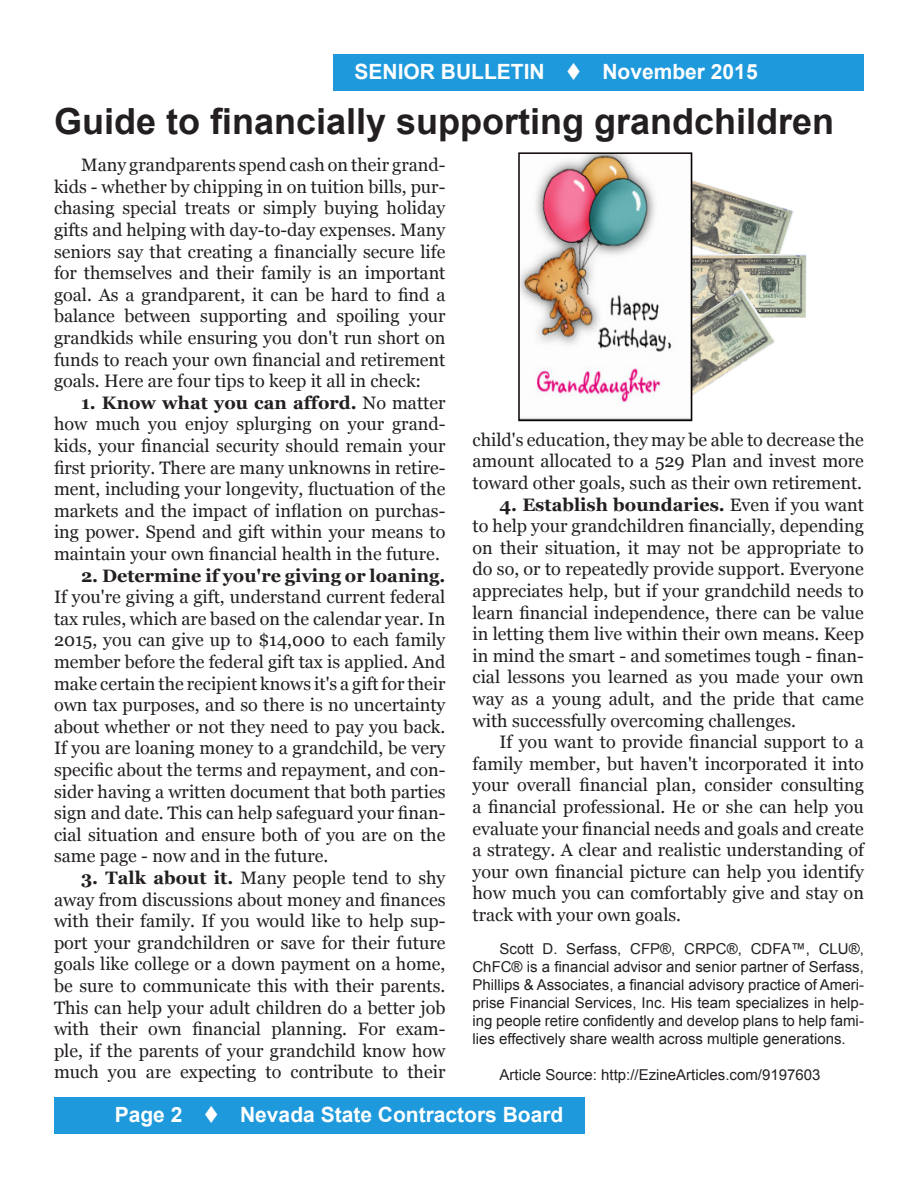
<style>
.page{position:relative;width:918px;height:1188px;background:#fff}
.page>*{position:absolute;margin:0;border:0;box-sizing:border-box;transform-origin:0 0}
.t1{font:700 36px "Arial";color:#231f20}
.t2{font:700 21px "Arial";color:#fff}
.body_copy{font:18px/21.6px "Georgia";color:#231f20;text-align:justify}
.body_copy-2{font:15px/18px "Arial";color:#231f20;text-align:justify}
.s1{font-weight:700}
</style>
<div class="page">
<div style="left:54px;top:1097px;width:531px;height:37px;background:#1e99dc"></div>
<div style="left:333px;top:54px;width:531px;height:37px;background:#1e99dc"></div>
<img style="left:692px;top:168px;width:102px;height:87px">
<img style="left:692px;top:255px;width:115px;height:63px">
<img style="left:692px;top:288px;width:84px;height:133px">
<img style="left:521px;top:155px;width:153px;height:249px">
<div style="left:518px;top:152px;width:174px;height:269px;border:2px solid #070100"></div>
<p class="t2" style="left:355px;top:58px;width:405px">SENIOR BULLETIN ▼ November 2015</p>
<p class="t1" style="left:54px;top:98px;width:782px">Guide to financially supporting grandchildren</p>
<p class="body_copy" style="left:54px;top:155px;width:393px;text-indent:27px">Many grandparents spend cash on their grand&shy;kids - whether by chipping in on tuition bills, pur&shy;chasing special treats or simply buying holiday gifts and helping with day-to-day expenses. Many seniors say that creating a financially secure life for themselves and their family is an important goal. As a grandparent, it can be hard to find a balance between supporting and spoiling your grandkids while ensuring you don't run short on funds to reach your own financial and retirement goals. Here are four tips to keep it all in check:</p>
<p class="body_copy" style="left:54px;top:392px;width:393px;text-indent:27px"><span class="s1">1. Know what you can afford.</span> No matter how much you enjoy splurging on your grand&shy;kids, your financial security should remain your first priority. There are many unknowns in retire&shy;ment, including your longevity, fluctuation of the markets and the impact of inflation on purchas&shy;ing power. Spend and gift within your means to maintain your own financial health in the future.</p>
<p class="body_copy" style="left:54px;top:565px;width:393px;text-indent:27px"><span class="s1">2. Determine if you're giving or loaning.<br></span>If you're giving a gift, understand current federal tax rules, which are based on the calendar year. In 2015, you can give up to $14,000 to each family member before the federal gift tax is applied. And make certain the recipient knows it's a gift for their own tax purposes, and so there is no uncertainty about whether or not they need to pay you back.<br>If you are loaning money to a grandchild, be very specific about the terms and repayment, and con&shy;sider having a written document that both parties sign and date. This can help safeguard your finan&shy;cial situation and ensure both of you are on the same page - now and in the future.</p>
<p class="body_copy" style="left:54px;top:867px;width:393px;text-indent:27px"><span class="s1">3. Talk about it.</span> Many people tend to shy away from discussions about money and finances with their family. If you would like to help sup&shy;port your grandchildren or save for their future goals like college or a down payment on a home, be sure to communicate this with their parents.<br>This can help your adult children do a better job with their own financial planning. For exam&shy;ple, if the parents of your grandchild know how much you are expecting to contribute to their</p>
<p class="body_copy" style="left:472px;top:429px;width:393px">child's education, they may be able to decrease the amount allocated to a 529 Plan and invest more toward other goals, such as their own retirement.</p>
<p class="body_copy" style="left:472px;top:494px;width:393px;text-indent:27px"><span class="s1">4. Establish boundaries.</span> Even if you want to help your grandchildren financially, depending on their situation, it may not be appropriate to do so, or to repeatedly provide support. Everyone appreciates help, but if your grandchild needs to learn financial independence, there can be value in letting them live within their own means. Keep in mind the smart - and sometimes tough - finan&shy;cial lessons you learned as you made your own way as a young adult, and the pride that came with successfully overcoming challenges.</p>
<p class="body_copy" style="left:472px;top:732px;width:393px;text-indent:27px">If you want to provide financial support to a family member, but haven't incorporated it into your overall financial plan, consider consulting a financial professional. He or she can help you evaluate your financial needs and goals and create a strategy. A clear and realistic understanding of your own financial picture can help you identify how much you can comfortably give and stay on track with your own goals.</p>
<p class="body_copy-2" style="left:472px;top:940px;width:393px;text-indent:27px">Scott D. Serfass, CFP®, CRPC®, CDFA™, CLU®, ChFC® is a financial advisor and senior partner of Serfass, Phillips &amp; Associates, a financial advisory practice of Ameri&shy;prise Financial Services, Inc. His team specializes in help&shy;ing people retire confidently and develop plans to help fami&shy;lies effectively share wealth across multiple generations.</p>
<p class="body_copy-2" style="left:500px;top:1066px;width:322px">Article Source: http://EzineArticles.com/9197603</p>
<p class="t2" style="left:115px;top:1101px;width:450px">Page 2 ▼ Nevada State Contractors Board</p>
</div>
